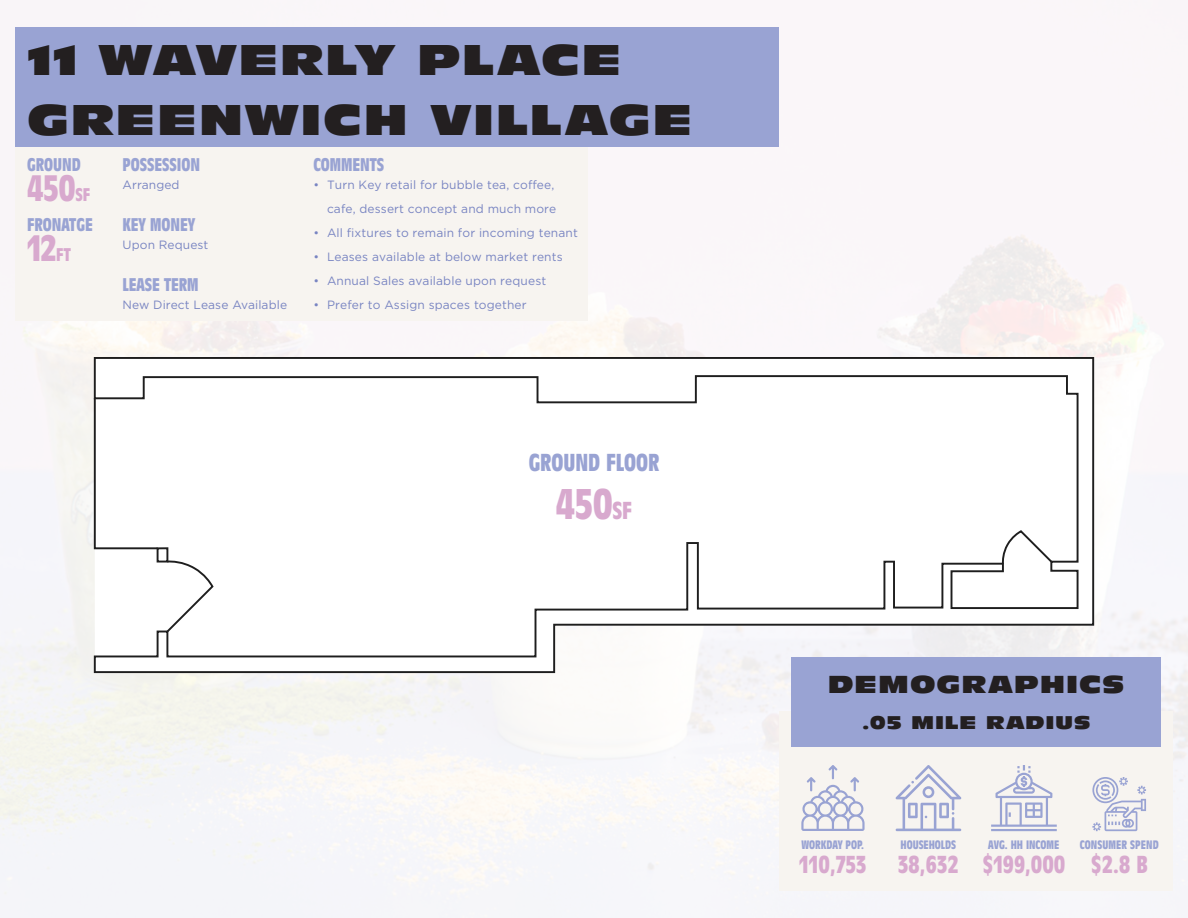
<style>
.page{position:relative;width:1188px;height:918px;background:#fff}
.page>*{position:absolute;margin:0;border:0;box-sizing:border-box;transform-origin:0 0}
.t1{font:42px "Antique Olive Std Nord";letter-spacing:.035em;color:#231f20}
.sq_ft{font:700 condensed 42px "Antique Olive Std";color:#d8a9ce}
.sq_ft-2{font:700 condensed 36px "Antique Olive Std";color:#d8a9ce}
.t2{font:700 condensed 24px "Antique Olive Std";letter-spacing:.01em;color:#d8a9ce}
.t3{font:24px "Antique Olive Std Nord";letter-spacing:.04em;color:#231f20}
.sq_ft_label{font:700 condensed 24px "Antique Olive Std";color:#99a3d3}
.heading_2{font:700 condensed 18px "Antique Olive Std";color:#99a3d3}
.sq_ft_label-2{font:700 condensed 18px "Antique Olive Std";color:#99a3d3}
.t4{font:18px "Antique Olive Std Nord";letter-spacing:.045em;color:#231f20}
.heading_2-2{font:12px/24px "Gotham";letter-spacing:.01em;color:#7985c2;text-align:right}
.heading_2-3{font:700 condensed 12px "Antique Olive Std";color:#99a3d3}
.s1{font-size:18px}
.s2{font-size:24px}
</style>
<div class="page">
<div style="left:779px;top:711px;width:394px;height:180px;background:#f7f4f0"></div>
<svg style="left:94px;top:357px;width:1000px;height:316px"></svg>
<svg style="left:94px;top:396px;width:66px;height:154px"></svg>
<div style="left:157px;top:547px;width:11px;height:16px;border:2px solid #1e1e1e"></div>
<svg style="left:165px;top:559px;width:50px;height:75px"></svg>
<svg style="left:1000px;top:529px;width:54px;height:37px"></svg>
<div style="left:15px;top:141px;width:573px;height:180px;background:#f7f4f0"></div>
<div style="left:15px;top:27px;width:764px;height:120px;background:#99a3d3"></div>
<div style="left:791px;top:657px;width:370px;height:90px;background:#99a3d3"></div>
<svg style="left:801px;top:765px;width:64px;height:66px"></svg>
<svg style="left:991px;top:765px;width:66px;height:66px"></svg>
<svg style="left:896px;top:765px;width:65px;height:66px"></svg>
<svg style="left:1092px;top:777px;width:54px;height:54px"></svg>
<p class="t1" style="left:27px;top:34px;width:596px">11 WAVERLY PLACE</p>
<p class="t1" style="left:27px;top:94px;width:667px">GREENWICH VILLAGE</p>
<p class="sq_ft_label-2" style="left:27px;top:155px;width:55px">GROUND</p>
<p class="sq_ft-2" style="left:27px;top:168px;width:65px">450<span class="s1">SF</span></p>
<p class="sq_ft-2" style="left:27px;top:228px;width:45px">12<span class="s1">FT</span></p>
<p class="sq_ft_label-2" style="left:27px;top:215px;width:67px">FRONATGE</p>
<p class="heading_2" style="left:123px;top:155px;width:79px">POSSESSION</p>
<p class="heading_2-2" style="left:123px;top:172px;width:59px">Arranged</p>
<p class="heading_2" style="left:123px;top:215px;width:74px">KEY MONEY</p>
<p class="heading_2-2" style="left:123px;top:232px;width:87px">Upon Request</p>
<p class="heading_2" style="left:123px;top:275px;width:78px">LEASE TERM</p>
<p class="heading_2-2" style="left:123px;top:292px;width:166px">New Direct Lease Available</p>
<p class="heading_2" style="left:314px;top:155px;width:72px">COMMENTS</p>
<p class="heading_2-2" style="left:314px;top:172px;width:244px">• Turn Key retail for bubble tea, coffee, cafe, dessert concept and much more</p>
<p class="heading_2-2" style="left:314px;top:220px;width:266px">• All fixtures to remain for incoming tenant</p>
<p class="heading_2-2" style="left:314px;top:244px;width:251px">• Leases available at below market rents</p>
<p class="heading_2-2" style="left:314px;top:268px;width:234px">• Annual Sales available upon request</p>
<p class="heading_2-2" style="left:314px;top:292px;width:215px">• Prefer to Assign spaces together</p>
<p class="sq_ft_label" style="left:529px;top:449px;width:132px">GROUND FLOOR</p>
<p class="sq_ft" style="left:556px;top:481px;width:78px">450<span class="s2">SF</span></p>
<p class="t3" style="left:828px;top:669px;width:298px">DEMOGRAPHICS</p>
<p class="t4" style="left:862px;top:711px;width:230px">.05 MILE RADIUS</p>
<p class="heading_2-3" style="left:802px;top:838px;width:64px">WORKDAY POP.</p>
<p class="t2" style="left:799px;top:851px;width:69px">110,753</p>
<p class="heading_2-3" style="left:900px;top:838px;width:57px">HOUSEHOLDS</p>
<p class="t2" style="left:898px;top:851px;width:62px">38,632</p>
<p class="heading_2-3" style="left:988px;top:838px;width:72px">AVG. HH INCOME</p>
<p class="t2" style="left:982px;top:851px;width:85px">$199,000</p>
<p class="heading_2-3" style="left:1080px;top:838px;width:80px">CONSUMER SPEND</p>
<p class="t2" style="left:1090px;top:851px;width:59px">$2.8 B</p>
</div>
